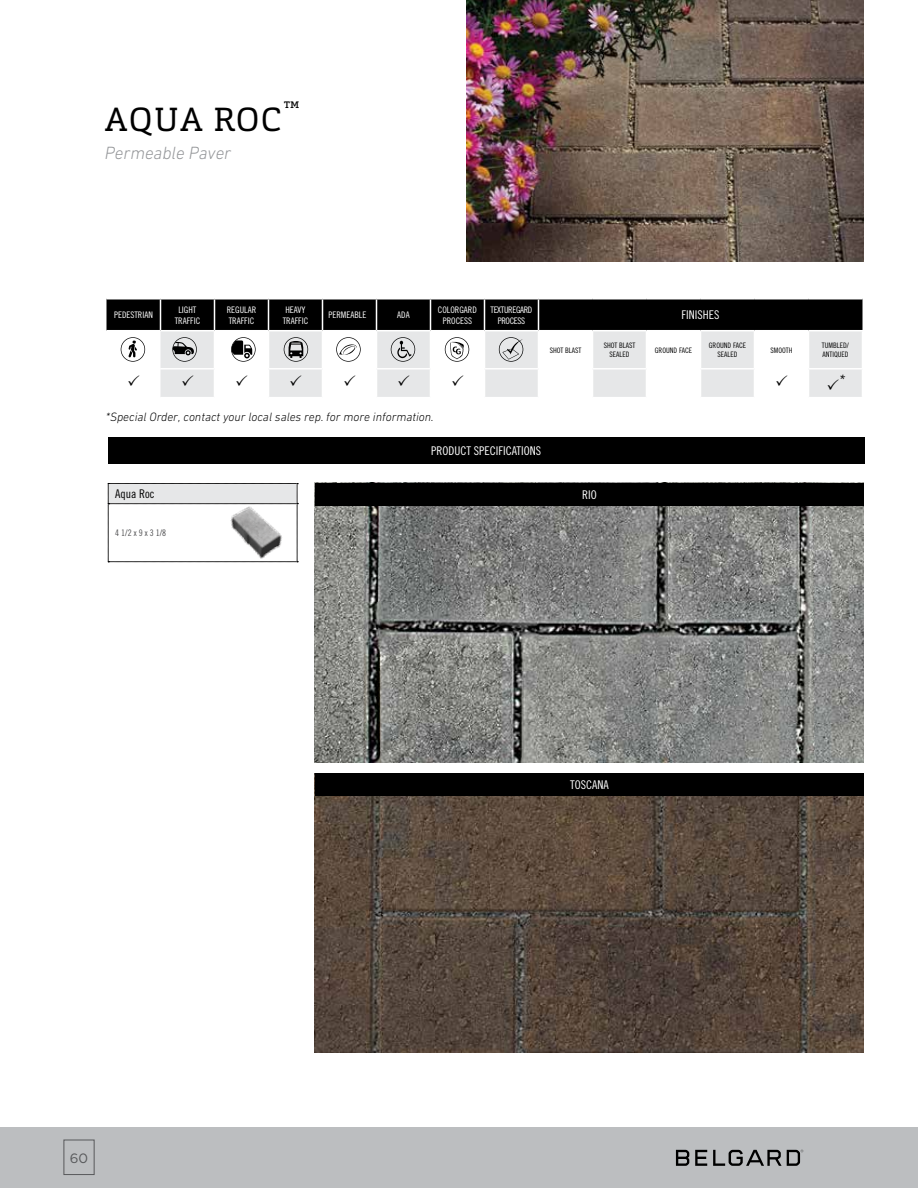
<style>
.page{position:relative;width:918px;height:1188px;background:#fff}
.page>*{position:absolute;margin:0;border:0;box-sizing:border-box;transform-origin:0 0}
.t1{font:33px "Cargan";letter-spacing:.055em;color:#000}
.t2{font:19.2px "Cargan";color:#000}
.t3{font:italic 300 18px "DIN Next W1 G";color:#939598}
.t4{font:13.5px "Gotham";color:#58595b}
.t5{font:italic 300 13.05px "Cargan";color:#000}
.t6{font:italic 300 12.3px "DIN Next W1 G";color:#000}
.t7{font:12px "Trade Gothic Cond Eighteen";color:#fff}
.t8{font:12px "Trade Gothic Cond Eighteen";color:#000}
.t9{font:9px/10.8px "Trade Gothic Cond Eighteen";color:#fff;text-align:center}
.t10{font:9px/10.8px "Trade Gothic Cond Eighteen";letter-spacing:-.04em;color:#fff;text-align:center}
.t11{font:9px "Trade Gothic Cond Eighteen";color:#4d4d4f}
.t12{font:7.5px/9px "Trade Gothic Cond Eighteen";color:#000;text-align:center}
</style>
<div class="page">
<div style="left:0;top:1128px;width:918px;height:60px;background:#bcbec0"></div>
<div style="left:64px;top:1140px;width:31px;height:35px;border:1px solid #58595b"></div>
<svg style="left:676px;top:1150px;width:13px;height:16px"></svg>
<svg style="left:695px;top:1150px;width:12px;height:16px"></svg>
<svg style="left:713px;top:1150px;width:90px;height:16px"></svg>
<div style="left:108px;top:437px;width:756px;height:27px;background:#000"></div>
<div style="left:106px;top:299px;width:756px;height:31px;background:#000"></div>
<svg style="left:160px;top:331px;width:702px;height:66px;fill:#e8e9ea"></svg>
<hr style="left:160px;top:299px;width:1px;height:31px;background:#fff">
<hr style="left:214px;top:299px;width:1px;height:31px;background:#fff">
<hr style="left:268px;top:299px;width:1px;height:31px;background:#fff">
<hr style="left:322px;top:299px;width:1px;height:31px;background:#fff">
<hr style="left:376px;top:299px;width:1px;height:31px;background:#fff">
<hr style="left:430px;top:299px;width:1px;height:31px;background:#fff">
<hr style="left:484px;top:299px;width:1px;height:31px;background:#fff">
<hr style="left:538px;top:299px;width:1px;height:31px;background:#fff">
<hr style="left:214px;top:331px;width:1px;height:37px;background:#fff">
<hr style="left:268px;top:331px;width:1px;height:37px;background:#fff">
<hr style="left:322px;top:331px;width:1px;height:37px;background:#fff">
<hr style="left:376px;top:331px;width:1px;height:37px;background:#fff">
<hr style="left:430px;top:331px;width:1px;height:37px;background:#fff">
<hr style="left:484px;top:331px;width:1px;height:37px;background:#fff">
<hr style="left:538px;top:331px;width:1px;height:37px;background:#fff">
<hr style="left:592px;top:331px;width:1px;height:37px;background:#fff">
<hr style="left:646px;top:331px;width:1px;height:37px;background:#fff">
<hr style="left:700px;top:331px;width:1px;height:37px;background:#fff">
<hr style="left:754px;top:331px;width:1px;height:37px;background:#fff">
<hr style="left:808px;top:331px;width:1px;height:37px;background:#fff">
<hr style="left:160px;top:368px;width:54px;height:2px;background:#fff">
<hr style="left:214px;top:368px;width:54px;height:2px;background:#fff">
<svg style="left:214px;top:370px;width:1px;height:27px"></svg>
<hr style="left:268px;top:368px;width:54px;height:2px;background:#fff">
<svg style="left:268px;top:370px;width:1px;height:27px"></svg>
<hr style="left:322px;top:368px;width:54px;height:2px;background:#fff">
<svg style="left:322px;top:370px;width:1px;height:27px"></svg>
<hr style="left:376px;top:368px;width:54px;height:2px;background:#fff">
<svg style="left:376px;top:370px;width:1px;height:27px"></svg>
<hr style="left:430px;top:368px;width:54px;height:2px;background:#fff">
<svg style="left:430px;top:370px;width:1px;height:27px"></svg>
<hr style="left:484px;top:368px;width:54px;height:2px;background:#fff">
<svg style="left:484px;top:370px;width:1px;height:27px"></svg>
<hr style="left:538px;top:368px;width:54px;height:2px;background:#fff">
<svg style="left:538px;top:370px;width:1px;height:27px"></svg>
<hr style="left:592px;top:368px;width:54px;height:2px;background:#fff">
<svg style="left:592px;top:370px;width:1px;height:27px"></svg>
<hr style="left:646px;top:368px;width:54px;height:2px;background:#fff">
<svg style="left:646px;top:370px;width:1px;height:27px"></svg>
<hr style="left:700px;top:368px;width:54px;height:2px;background:#fff">
<svg style="left:700px;top:370px;width:1px;height:27px"></svg>
<hr style="left:754px;top:368px;width:54px;height:2px;background:#fff">
<svg style="left:754px;top:370px;width:1px;height:27px"></svg>
<hr style="left:808px;top:368px;width:55px;height:2px;background:#fff">
<svg style="left:808px;top:370px;width:1px;height:27px"></svg>
<svg style="left:391px;top:337px;width:24px;height:25px"></svg>
<svg style="left:445px;top:337px;width:24px;height:25px"></svg>
<svg style="left:499px;top:337px;width:24px;height:25px"></svg>
<svg style="left:121px;top:337px;width:24px;height:25px"></svg>
<svg style="left:172px;top:337px;width:25px;height:25px"></svg>
<svg style="left:231px;top:337px;width:25px;height:25px"></svg>
<svg style="left:284px;top:337px;width:24px;height:25px"></svg>
<svg style="left:336px;top:337px;width:25px;height:25px"></svg>
<img style="left:466px;top:0;width:398px;height:262px">
<svg style="left:108px;top:483px;width:190px;height:79px"></svg>
<img style="left:225px;top:505px;width:67px;height:54px">
<img style="left:315px;top:506px;width:549px;height:256px">
<img style="left:315px;top:796px;width:549px;height:257px">
<div style="left:315px;top:483px;width:549px;height:23px;background:#000"></div>
<div style="left:315px;top:773px;width:549px;height:23px;background:#000"></div>
<svg style="left:182px;top:375px;width:11px;height:11px"></svg>
<svg style="left:236px;top:375px;width:11px;height:11px"></svg>
<svg style="left:290px;top:375px;width:11px;height:11px"></svg>
<svg style="left:344px;top:375px;width:11px;height:11px"></svg>
<svg style="left:398px;top:375px;width:11px;height:11px"></svg>
<svg style="left:452px;top:375px;width:11px;height:11px"></svg>
<svg style="left:776px;top:375px;width:11px;height:11px"></svg>
<svg style="left:828px;top:379px;width:11px;height:10px"></svg>
<h2 class="t2" style="left:283px;top:96px;width:18px">™</h2>
<h1 class="t1" style="left:105px;top:98px;width:178px">AQUA ROC</h1>
<h3 class="t3" style="left:105px;top:143px;width:128px">Permeable Paver</h3>
<p class="t9" style="left:114px;top:310px;width:40px">PEDESTRIAN</p>
<p class="t9" style="left:175px;top:304px;width:27px">LIGHT<br>TRAFFIC</p>
<p class="t9" style="left:227px;top:304px;width:31px;text-align:left">REGULAR<br>TRAFFIC</p>
<p class="t9" style="left:283px;top:304px;width:27px;text-align:left">HEAVY<br>TRAFFIC</p>
<p class="t9" style="left:328px;top:310px;width:39px">PERMEABLE</p>
<p class="t9" style="left:397px;top:310px;width:14px">ADA</p>
<p class="t9" style="left:438px;top:304px;width:40px">COLORGARD<br>PROCESS</p>
<p class="t10" style="left:491px;top:304px;width:43px">TEXTUREGARD<br>PROCESS</p>
<h3 class="t7" style="left:682px;top:308px;width:39px">FINISHES</h3>
<p class="t12" style="left:550px;top:345px;width:33px">SHOT BLAST</p>
<p class="t12" style="left:604px;top:341px;width:33px">SHOT BLAST<br>SEALED</p>
<p class="t12" style="left:655px;top:345px;width:39px">GROUND FACE</p>
<p class="t12" style="left:709px;top:341px;width:39px">GROUND FACE<br>SEALED</p>
<p class="t12" style="left:770px;top:345px;width:24px">SMOOTH</p>
<p class="t12" style="left:822px;top:341px;width:29px;text-align:left">TUMBLED/<br>ANTIQUED</p>
<h3 class="t5" style="left:839px;top:371px;width:7px">*</h3>
<h3 class="t6" style="left:106px;top:410px;width:329px">*Special Order, contact your local sales rep. for more information.</h3>
<h3 class="t8" style="left:115px;top:487px;width:41px">Aqua Roc</h3>
<p class="t11" style="left:115px;top:528px;width:52px">4 1/2 x 9 x 3 1/8</p>
<h3 class="t7" style="left:431px;top:444px;width:112px">PRODUCT SPECIFICATIONS</h3>
<h3 class="t7" style="left:582px;top:487px;width:16px">RIO</h3>
<h3 class="t7" style="left:570px;top:778px;width:40px">TOSCANA</h3>
<h3 class="t4" style="left:70px;top:1151px;width:20px">60</h3>
</div>
